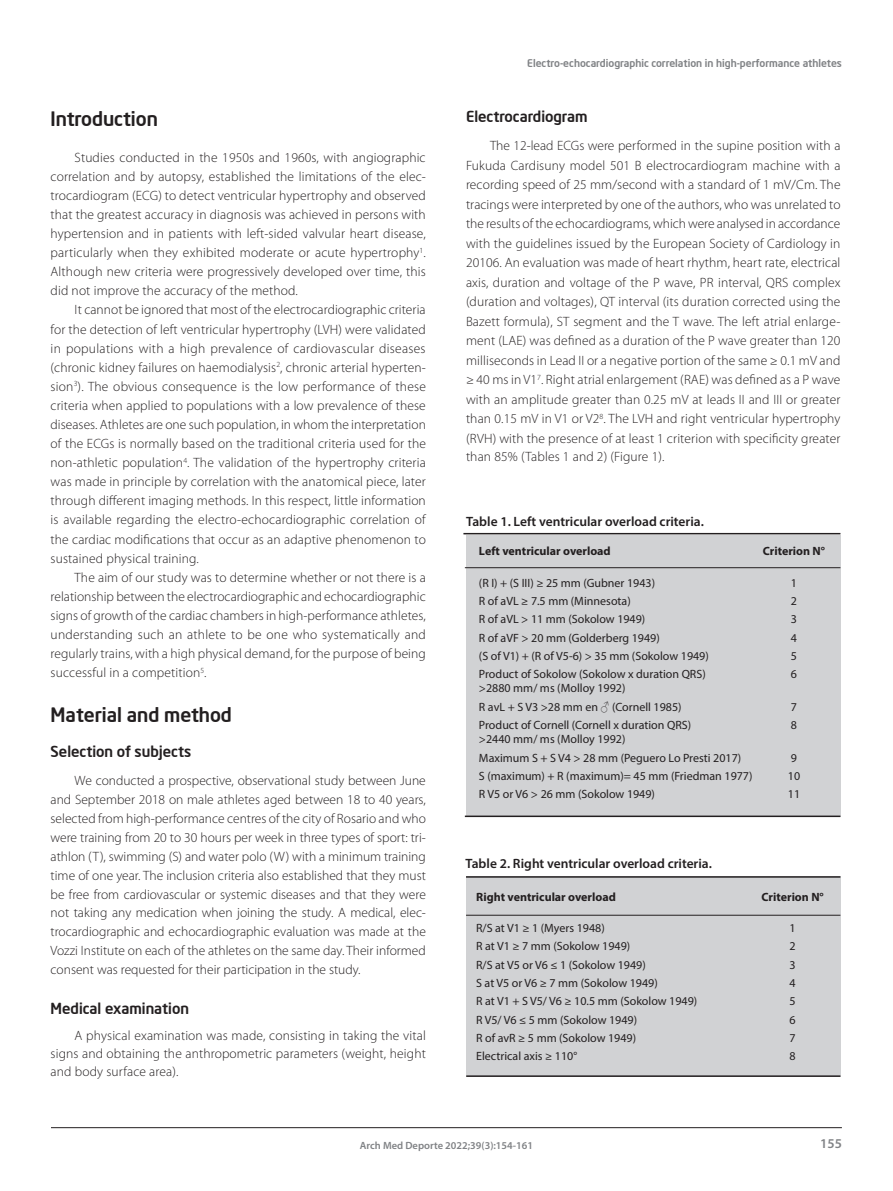
<style>
.page{position:relative;width:893px;height:1191px;background:#fff}
.page>*{position:absolute;margin:0;border:0;box-sizing:border-box;transform-origin:0 0}
.Subtítulo_1{font:500 19.5px "Neo Sans Intel";color:#231f20}
.Subtítulo_2{font:500 15px "Neo Sans Intel";color:#231f20}
.Subtítulo_2_1{font:500 15px "Neo Sans Intel";color:#231f20}
.C__de_texto{font:300 13.5px/19px "Myriad Pro";letter-spacing:.01em;color:#231f20;text-align:justify}
.Titol_Taula{font:600 13.5px "Myriad Pro";color:#231f20}
.Titol_Tabla{font:600 13.5px "Myriad Pro";color:#231f20}
.t1{font:600 13.5px "Myriad Pro";color:#808285}
.Taula_OK{font:12px "Myriad Pro";color:#231f20}
.Taula_OK-2{font:700 12px "Myriad Pro";color:#231f20}
.t2{font:500 10.5px "Neo Sans Intel";color:#808285}
.t3{font:600 10.5px "Myriad Pro";color:#808285}
.s1{font-family:"Times New Roman"}
</style>
<div class="page">
<hr style="left:51px;top:1127px;width:791px;height:1px;background:#231f20">
<div style="left:466px;top:876px;width:375px;height:200px;background:#d1d2d4"></div>
<div style="left:466px;top:535px;width:374px;height:282px;background:#d1d2d4"></div>
<hr style="left:463px;top:533px;width:377px;height:1px;background:#231f20">
<hr style="left:465px;top:567px;width:375px;height:1px;background:#231f20">
<hr style="left:465px;top:815px;width:375px;height:2px;background:#231f20">
<hr style="left:466px;top:876px;width:374px;height:1px;background:#231f20">
<hr style="left:466px;top:915px;width:374px;height:1px;background:#231f20">
<hr style="left:466px;top:1075px;width:374px;height:1px;background:#231f20">
<p class="Subtítulo_1" style="left:51px;top:106px;width:109px">Introduction</p>
<p class="C__de_texto" style="left:51px;top:148px;width:377px;text-indent:24px">Studies conducted in the 1950s and 1960s, with angiographic correlation and by autopsy, established the limitations of the elec&shy;trocardiogram (ECG) to detect ventricular hypertrophy and observed that the greatest accuracy in diagnosis was achieved in persons with hypertension and in patients with left-sided valvular heart disease, particularly when they exhibited moderate or acute hypertrophy<sup>1</sup>.<br>Although new criteria were progressively developed over time, this did not improve the accuracy of the method.</p>
<p class="C__de_texto" style="left:51px;top:300px;width:377px;text-indent:24px">It cannot be ignored that most of the electrocardiographic criteria for the detection of left ventricular hypertrophy (LVH) were validated in populations with a high prevalence of cardiovascular diseases (chronic kidney failures on haemodialysis<sup>2</sup>, chronic arterial hyperten&shy;sion<sup>3</sup>). The obvious consequence is the low performance of these criteria when applied to populations with a low prevalence of these diseases. Athletes are one such population, in whom the interpretation of the ECGs is normally based on the traditional criteria used for the non-athletic population<sup>4</sup>. The validation of the hypertrophy criteria was made in principle by correlation with the anatomical piece, later through different imaging methods. In this respect, little information is available regarding the electro-echocardiographic correlation of the cardiac modifications that occur as an adaptive phenomenon to sustained physical training.</p>
<p class="C__de_texto" style="left:51px;top:567px;width:377px;text-indent:24px">The aim of our study was to determine whether or not there is a relationship between the electrocardiographic and echocardiographic signs of growth of the cardiac chambers in high-performance athletes, understanding such an athlete to be one who systematically and regularly trains, with a high physical demand, for the purpose of being successful in a competition<sup>5</sup>.</p>
<p class="Subtítulo_1" style="left:51px;top:702px;width:183px">Material and method</p>
<p class="Subtítulo_2_1" style="left:51px;top:742px;width:142px">Selection of subjects</p>
<p class="C__de_texto" style="left:51px;top:771px;width:377px;text-indent:24px">We conducted a prospective, observational study between June and September 2018 on male athletes aged between 18 to 40 years, selected from high-performance centres of the city of Rosario and who were training from 20 to 30 hours per week in three types of sport: tri&shy;athlon (T), swimming (S) and water polo (W) with a minimum training time of one year. The inclusion criteria also established that they must be free from cardiovascular or systemic diseases and that they were not taking any medication when joining the study. A medical, elec&shy;trocardiographic and echocardiographic evaluation was made at the Vozzi Institute on each of the athletes on the same day. Their informed consent was requested for their participation in the study.</p>
<p class="Subtítulo_2" style="left:51px;top:998px;width:140px">Medical examination</p>
<p class="C__de_texto" style="left:51px;top:1026px;width:377px;line-height:18px;text-indent:24px">A physical examination was made, consisting in taking the vital signs and obtaining the anthropometric parameters (weight, height and body surface area).</p>
<p class="t2" style="left:527px;top:56px;width:316px">Electro-echocardiographic correlation in high-performance athletes</p>
<p class="Subtítulo_2" style="left:466px;top:107px;width:123px">Electrocardiogram</p>
<p class="C__de_texto" style="left:466px;top:136px;width:376px;line-height:19.5px;text-indent:24px">The 12-lead ECGs were performed in the supine position with a Fukuda Cardisuny model 501 B electrocardiogram machine with a recording speed of 25 mm/second with a standard of 1 mV/Cm. The tracings were interpreted by one of the authors, who was unrelated to the results of the echocardiograms, which were analysed in accordance with the guidelines issued by the European Society of Cardiology in 20106. An evaluation was made of heart rhythm, heart rate, electrical axis, duration and voltage of the P wave, PR interval, QRS complex (duration and voltages), QT interval (its duration corrected using the Bazett formula), ST segment and the T wave. The left atrial enlarge&shy;ment (LAE) was defined as a duration of the P wave greater than 120 milliseconds in Lead II or a negative portion of the same ≥ 0.1 mV and ≥ 40 ms in V1<sup>7</sup>. Right atrial enlargement (RAE) was defined as a P wave with an amplitude greater than 0.25 mV at leads II and III or greater than 0.15 mV in V1 or V2<sup>8</sup>. The LVH and right ventricular hypertrophy (RVH) with the presence of at least 1 criterion with specificity greater</p>
<p class="C__de_texto" style="left:466px;top:446px;width:200px">than 85% (Tables 1 and 2) (Figure 1).</p>
<p class="Titol_Tabla" style="left:466px;top:513px;width:239px">Table 1. Left ventricular overload criteria.</p>
<p class="Taula_OK-2" style="left:479px;top:543px;width:133px">Left ventricular overload</p>
<p class="Taula_OK-2" style="left:763px;top:543px;width:64px">Criterion N°</p>
<p class="Taula_OK" style="left:479px;top:575px;width:178px">(R I) + (S III) ≥ 25 mm (Gubner 1943)</p>
<p class="Taula_OK" style="left:791px;top:575px;width:8px">1</p>
<p class="Taula_OK" style="left:479px;top:593px;width:153px">R of aVL ≥ 7.5 mm (Minnesota)</p>
<p class="Taula_OK" style="left:791px;top:593px;width:8px">2</p>
<p class="Taula_OK" style="left:479px;top:612px;width:168px">R of aVL &gt; 11 mm (Sokolow 1949)</p>
<p class="Taula_OK" style="left:791px;top:612px;width:8px">3</p>
<p class="Taula_OK" style="left:479px;top:630px;width:182px">R of aVF &gt; 20 mm (Golderberg 1949)</p>
<p class="Taula_OK" style="left:791px;top:630px;width:8px">4</p>
<p class="Taula_OK" style="left:479px;top:648px;width:231px">(S of V1) + (R of V5-6) &gt; 35 mm (Sokolow 1949)</p>
<p class="Taula_OK" style="left:791px;top:648px;width:8px">5</p>
<p class="Taula_OK" style="left:479px;top:667px;width:228px">Product of Sokolow (Sokolow x duration QRS)</p>
<p class="Taula_OK" style="left:791px;top:667px;width:8px">6</p>
<p class="Taula_OK" style="left:479px;top:681px;width:148px">&gt;2880 mm/ ms (Molloy 1992)</p>
<p class="Taula_OK" style="left:479px;top:699px;width:204px">R avL + S V3 &gt;28 mm en <span class="s1">♂</span> (Cornell 1985)</p>
<p class="Taula_OK" style="left:791px;top:699px;width:8px">7</p>
<p class="Taula_OK" style="left:479px;top:717px;width:214px">Product of Cornell (Cornell x duration QRS)</p>
<p class="Taula_OK" style="left:791px;top:717px;width:8px">8</p>
<p class="Taula_OK" style="left:479px;top:732px;width:148px">&gt;2440 mm/ ms (Molloy 1992)</p>
<p class="Taula_OK" style="left:479px;top:750px;width:264px">Maximum S + S V4 &gt; 28 mm (Peguero Lo Presti 2017)</p>
<p class="Taula_OK" style="left:791px;top:750px;width:8px">9</p>
<p class="Taula_OK" style="left:479px;top:768px;width:275px">S (maximum) + R (maximum)= 45 mm (Friedman 1977)</p>
<p class="Taula_OK" style="left:788px;top:768px;width:14px">10</p>
<p class="Taula_OK" style="left:479px;top:787px;width:178px">R V5 or V6 &gt; 26 mm (Sokolow 1949)</p>
<p class="Taula_OK" style="left:788px;top:787px;width:14px">11</p>
<p class="Titol_Taula" style="left:466px;top:855px;width:248px">Table 2. Right ventricular overload criteria.</p>
<p class="Taula_OK-2" style="left:476px;top:889px;width:141px">Right ventricular overload</p>
<p class="Taula_OK-2" style="left:761px;top:889px;width:64px">Criterion N°</p>
<p class="Taula_OK" style="left:476px;top:920px;width:130px">R/S at V1 ≥ 1 (Myers 1948)</p>
<p class="Taula_OK" style="left:790px;top:920px;width:8px">1</p>
<p class="Taula_OK" style="left:476px;top:938px;width:156px">R at V1 ≥ 7 mm (Sokolow 1949)</p>
<p class="Taula_OK" style="left:790px;top:938px;width:8px">2</p>
<p class="Taula_OK" style="left:476px;top:957px;width:171px">R/S at V5 or V6 ≤ 1 (Sokolow 1949)</p>
<p class="Taula_OK" style="left:790px;top:957px;width:8px">3</p>
<p class="Taula_OK" style="left:476px;top:975px;width:183px">S at V5 or V6 ≥ 7 mm (Sokolow 1949)</p>
<p class="Taula_OK" style="left:790px;top:975px;width:8px">4</p>
<p class="Taula_OK" style="left:476px;top:994px;width:223px">R at V1 + S V5/ V6 ≥ 10.5 mm (Sokolow 1949)</p>
<p class="Taula_OK" style="left:790px;top:994px;width:8px">5</p>
<p class="Taula_OK" style="left:476px;top:1012px;width:162px">R V5/ V6 ≤ 5 mm (Sokolow 1949)</p>
<p class="Taula_OK" style="left:790px;top:1012px;width:8px">6</p>
<p class="Taula_OK" style="left:476px;top:1030px;width:161px">R of avR ≥ 5 mm (Sokolow 1949)</p>
<p class="Taula_OK" style="left:790px;top:1030px;width:8px">7</p>
<p class="Taula_OK" style="left:476px;top:1049px;width:102px">Electrical axis ≥ 110°</p>
<p class="Taula_OK" style="left:790px;top:1049px;width:8px">8</p>
<p class="t3" style="left:360px;top:1138px;width:175px">Arch Med Deporte 2022;39(3):154-161</p>
<p class="t1" style="left:820px;top:1135px;width:23px">155</p>
</div>
